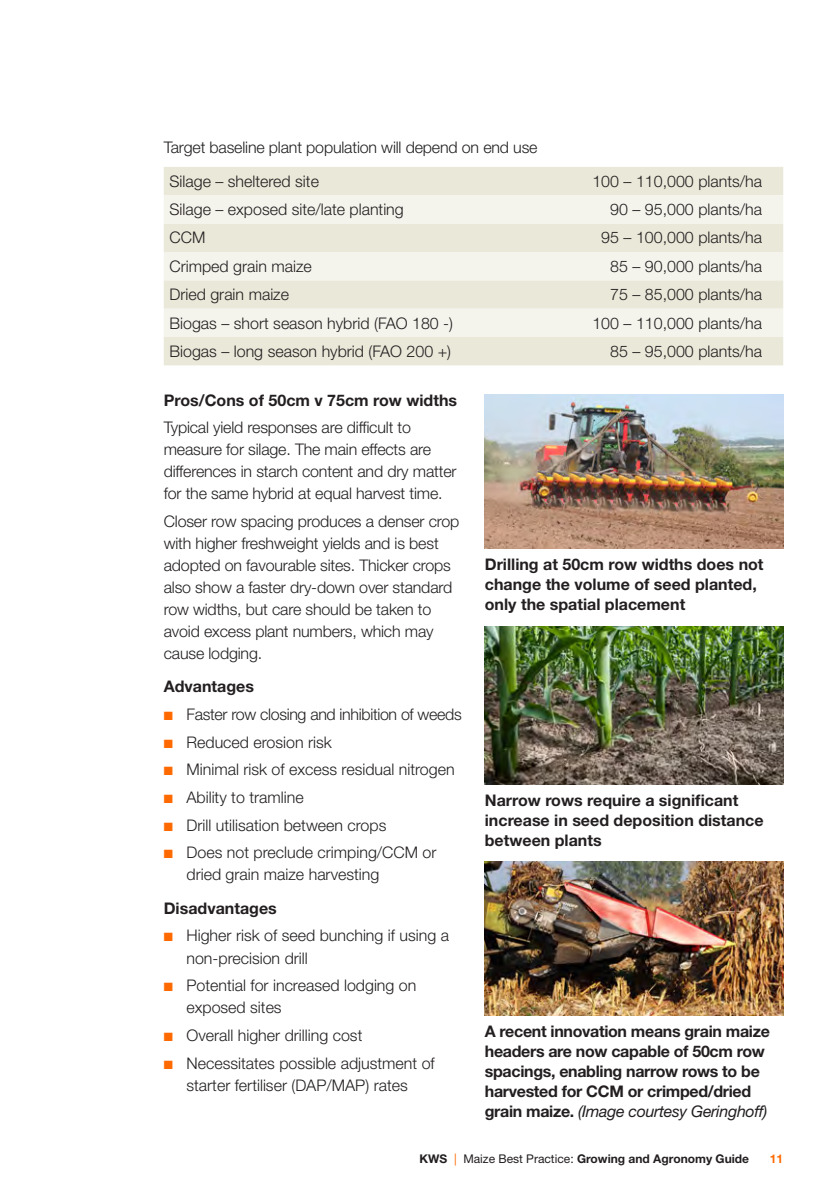
<style>
.page{position:relative;width:840px;height:1191px;background:#fff}
.page>*{position:absolute;margin:0;border:0;box-sizing:border-box;transform-origin:0 0}
.Bullets{font:300 16px/22px "Helvetica Neue LT Std";color:#231f20}
.Body_Copy{font:300 16px/22px "Helvetica Neue LT Std";letter-spacing:-.01em;color:#231f20}
.Body_Copy-2{font:700 16px/20px "Helvetica Neue LT Std";color:#231f20}
.Body_Copy-3{font:700 16px/20px "Helvetica Neue LT Std";letter-spacing:-.02em;color:#231f20}
.Bullets-2{font:300 16px "Helvetica Neue LT Std";letter-spacing:-.02em;color:#231f20}
.t1{font:700 12px "Helvetica Neue LT Std";color:#231f20}
.t2{font:700 12px "Helvetica Neue LT Std";color:#ff6a00}
.s1{color:#ff6a00}
.s2{font-weight:400;font-style:italic}
.s3{font-weight:400;color:#ff6a00}
.s4{font-weight:400}
</style>
<div class="page">
<div style="left:164px;top:167px;width:618px;height:198px;background:#e9e8d9"></div>
<svg style="left:164px;top:195px;width:618px;height:142px;background:#efefe4"></svg>
<img style="left:484px;top:394px;width:298px;height:155px">
<img style="left:484px;top:626px;width:298px;height:158px">
<img style="left:484px;top:861px;width:298px;height:155px">
<p class="Body_Copy" style="left:164px;top:136px;width:375px">Target baseline plant population will depend on end use</p>
<p class="Bullets" style="left:169px;top:170px;width:151px">Silage – sheltered site</p>
<p class="Bullets" style="left:592px;top:170px;width:171px">100 – 110,000 plants/ha</p>
<p class="Bullets" style="left:169px;top:198px;width:236px">Silage – exposed site/late planting</p>
<p class="Bullets" style="left:610px;top:198px;width:153px">90 – 95,000 plants/ha</p>
<p class="Bullets" style="left:169px;top:226px;width:37px">CCM</p>
<p class="Bullets" style="left:601px;top:226px;width:162px">95 – 100,000 plants/ha</p>
<p class="Bullets" style="left:169px;top:255px;width:144px">Crimped grain maize</p>
<p class="Bullets" style="left:610px;top:255px;width:153px">85 – 90,000 plants/ha</p>
<p class="Bullets" style="left:169px;top:283px;width:121px">Dried grain maize</p>
<p class="Bullets" style="left:610px;top:283px;width:153px">75 – 85,000 plants/ha</p>
<p class="Bullets" style="left:169px;top:311px;width:285px">Biogas – short season hybrid (FAO 180 -)</p>
<p class="Bullets" style="left:592px;top:311px;width:171px">100 – 110,000 plants/ha</p>
<p class="Bullets" style="left:169px;top:340px;width:283px">Biogas – long season hybrid (FAO 200 +)</p>
<p class="Bullets" style="left:610px;top:340px;width:153px">85 – 95,000 plants/ha</p>
<p class="Body_Copy-2" style="left:164px;top:389px;width:295px">Pros/Cons of 50cm v 75cm row widths</p>
<p class="Body_Copy" style="left:164px;top:416px;width:294px">Typical yield responses are difficult to measure for silage. The main effects are differences in starch content and dry matter for the same hybrid at equal harvest time.</p>
<p class="Body_Copy" style="left:164px;top:510px;width:297px">Closer row spacing produces a denser crop with higher freshweight yields and is best adopted on favourable sites. Thicker crops also show a faster dry-down over standard row widths, but care should be taken to avoid excess plant numbers, which may cause lodging.</p>
<p class="Body_Copy-2" style="left:164px;top:676px;width:92px">Advantages</p>
<p class="Bullets-2" style="left:164px;top:704px;width:299px"><span class="s1">■</span> Faster row closing and inhibition of weeds</p>
<p class="Bullets" style="left:164px;top:730px;width:169px"><span class="s1">■</span> Reduced erosion risk</p>
<p class="Bullets" style="left:164px;top:758px;width:292px"><span class="s1">■</span> Minimal risk of excess residual nitrogen</p>
<p class="Bullets" style="left:164px;top:786px;width:141px"><span class="s1">■</span> Ability to tramline</p>
<p class="Bullets" style="left:164px;top:813px;width:224px"><span class="s1">■</span> Drill utilisation between crops</p>
<p class="Bullets" style="left:186px;top:841px;width:251px;text-indent:-23px"><span class="s1">■</span> Does not preclude crimping/CCM or dried grain maize harvesting</p>
<p class="Body_Copy-2" style="left:164px;top:897px;width:114px">Disadvantages</p>
<p class="Bullets" style="left:186px;top:924px;width:264px;text-indent:-23px"><span class="s1">■</span> Higher risk of seed bunching if using a non-precision drill</p>
<p class="Bullets" style="left:186px;top:974px;width:231px;text-indent:-23px"><span class="s1">■</span> Potential for increased lodging on exposed sites</p>
<p class="Bullets" style="left:164px;top:1023px;width:200px"><span class="s1">■</span> Overall higher drilling cost</p>
<p class="Bullets" style="left:164px;top:1051px;width:272px;text-align:center"><span class="s1">■</span> Necessitates possible adjustment of starter fertiliser (DAP/MAP) rates</p>
<p class="Body_Copy-2" style="left:484px;top:554px;width:280px">Drilling at 50cm row widths does not change the volume of seed planted, only the spatial placement</p>
<p class="Body_Copy-2" style="left:484px;top:789px;width:280px">Narrow rows require a significant increase in seed deposition distance between plants</p>
<p class="Body_Copy-3" style="left:484px;top:1021px;width:286px">A recent innovation means grain maize headers are now capable of 50cm row spacings, enabling narrow rows to be harvested for CCM or crimped/dried grain maize. <span class="s2">(Image courtesy Geringhoff)</span></p>
<p class="t1" style="left:419px;top:1151px;width:331px">KWS <span class="s3">|</span> <span class="s4">Maize Best Practice:</span> Growing and Agronomy Guide</p>
<p class="t2" style="left:769px;top:1151px;width:15px">11</p>
</div>
